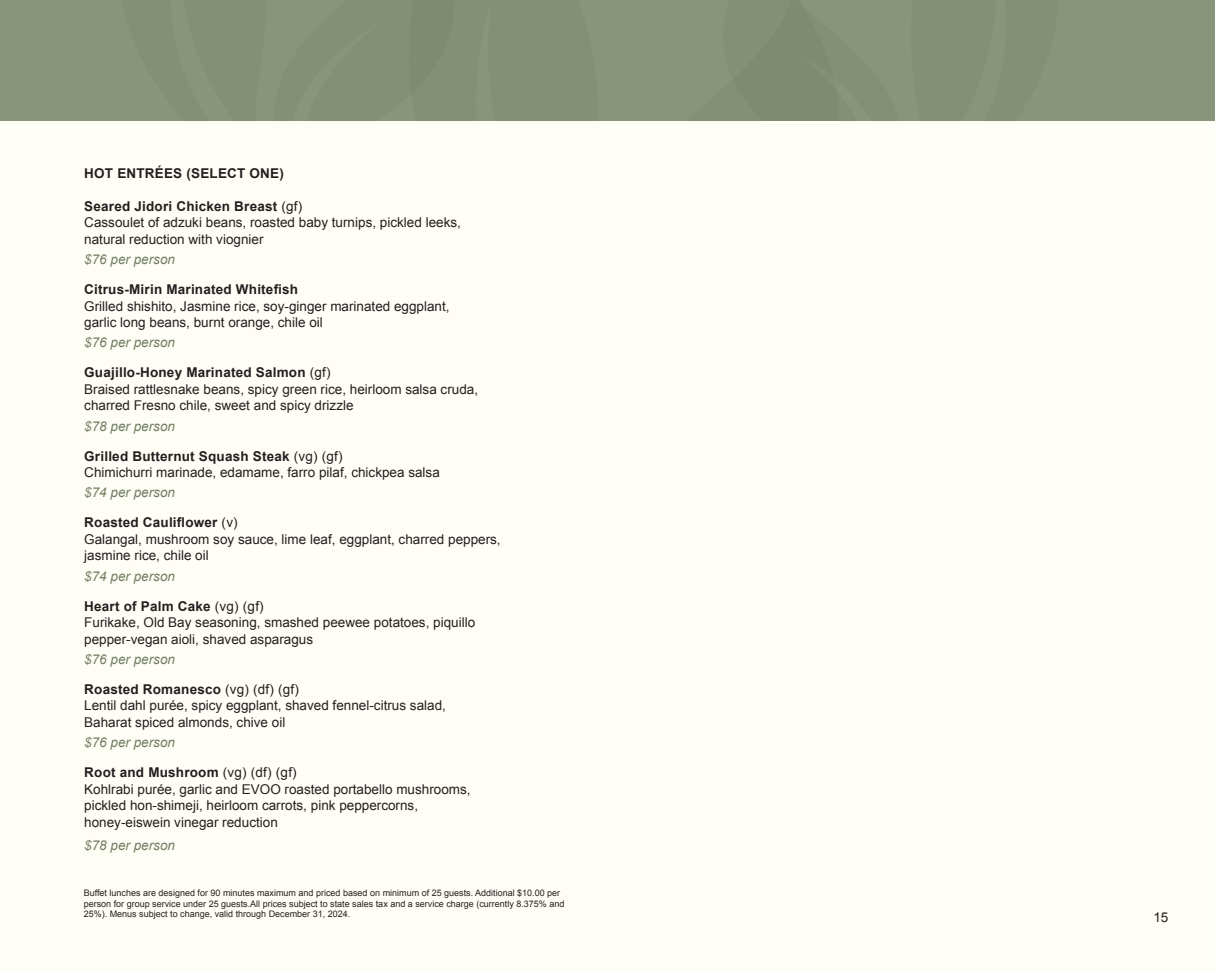
<style>
.page{position:relative;width:1215px;height:972px;background:#fffef6}
.page>*{position:absolute;margin:0;border:0;box-sizing:border-box;transform-origin:0 0}
.Description{font:13.5px/16.5px "Arial";color:#231f20}
.Description-2{font:700 13.5px "Arial";letter-spacing:.015em;color:#231f20}
.Description-3{font:italic 13.5px "Arial";color:#717e61}
.Description-4{font:9px/10.8px "Arial";color:#231f20}
.s1{font-weight:400}
</style>
<div class="page">
<div style="left:0;top:0;width:1215px;height:121px;background:#89957b"></div>
<p class="Description-2" style="left:84px;top:164px;width:201px">HOT ENTRÉES (SELECT ONE)</p>
<p class="Description-2" style="left:84px;top:197px;width:220px">Seared Jidori Chicken Breast <span class="s1">(gf)</span></p>
<p class="Description" style="left:84px;top:214px;width:378px">Cassoulet of adzuki beans, roasted baby turnips, pickled leeks, natural reduction with viognier</p>
<p class="Description-3" style="left:84px;top:251px;width:92px">$76 per person</p>
<p class="Description-2" style="left:84px;top:280px;width:215px">Citrus-Mirin Marinated Whitefish</p>
<p class="Description" style="left:84px;top:298px;width:367px">Grilled shishito, Jasmine rice, soy-ginger marinated eggplant,</p>
<p class="Description" style="left:84px;top:314px;width:240px">garlic long beans, burnt orange, chile oil</p>
<p class="Description-3" style="left:84px;top:334px;width:92px">$76 per person</p>
<p class="Description-2" style="left:84px;top:364px;width:248px">Guajillo-Honey Marinated Salmon <span class="s1">(gf)</span></p>
<p class="Description" style="left:84px;top:381px;width:395px">Braised rattlesnake beans, spicy green rice, heirloom salsa cruda, charred Fresno chile, sweet and spicy drizzle</p>
<p class="Description-3" style="left:84px;top:417px;width:92px">$78 per person</p>
<p class="Description-2" style="left:84px;top:447px;width:260px">Grilled Butternut Squash Steak <span class="s1">(vg) (gf)</span></p>
<p class="Description" style="left:84px;top:464px;width:357px">Chimichurri marinade, edamame, farro pilaf, chickpea salsa</p>
<p class="Description-3" style="left:84px;top:484px;width:92px">$74 per person</p>
<p class="Description-2" style="left:84px;top:514px;width:155px">Roasted Cauliflower <span class="s1">(v)</span></p>
<p class="Description" style="left:84px;top:531px;width:418px">Galangal, mushroom soy sauce, lime leaf, eggplant, charred peppers, jasmine rice, chile oil</p>
<p class="Description-3" style="left:84px;top:567px;width:92px">$74 per person</p>
<p class="Description-2" style="left:84px;top:597px;width:181px">Heart of Palm Cake <span class="s1">(vg) (gf)</span></p>
<p class="Description" style="left:84px;top:614px;width:392px">Furikake, Old Bay seasoning, smashed peewee potatoes, piquillo pepper-vegan aioli, shaved asparagus</p>
<p class="Description-3" style="left:84px;top:650px;width:92px">$76 per person</p>
<p class="Description-2" style="left:84px;top:680px;width:216px">Roasted Romanesco <span class="s1">(vg) (df) (gf)</span></p>
<p class="Description" style="left:84px;top:697px;width:363px">Lentil dahl purée, spicy eggplant, shaved fennel-citrus salad,<br>Baharat spiced almonds, chive oil</p>
<p class="Description-3" style="left:84px;top:734px;width:92px">$76 per person</p>
<p class="Description-2" style="left:84px;top:763px;width:214px">Root and Mushroom <span class="s1">(vg) (df) (gf)</span></p>
<p class="Description" style="left:84px;top:781px;width:388px">Kohlrabi purée, garlic and EVOO roasted portabello mushrooms,</p>
<p class="Description" style="left:84px;top:797px;width:335px">pickled hon-shimeji, heirloom carrots, pink peppercorns,</p>
<p class="Description" style="left:84px;top:814px;width:195px">honey-eiswein vinegar reduction</p>
<p class="Description-3" style="left:84px;top:836px;width:92px">$78 per person</p>
<p class="Description-4" style="left:84px;top:887px;width:482px">Buffet lunches are designed for 90 minutes maximum and priced based on minimum of 25 guests. Additional $10.00 per person for group service under 25 guests.All prices subject to state sales tax and a service charge (currently 8.375% and<br>25%). Menus subject to change, valid through December 31, 2024.</p>
<p class="Description" style="left:1153px;top:910px;width:17px">15</p>
</div>
